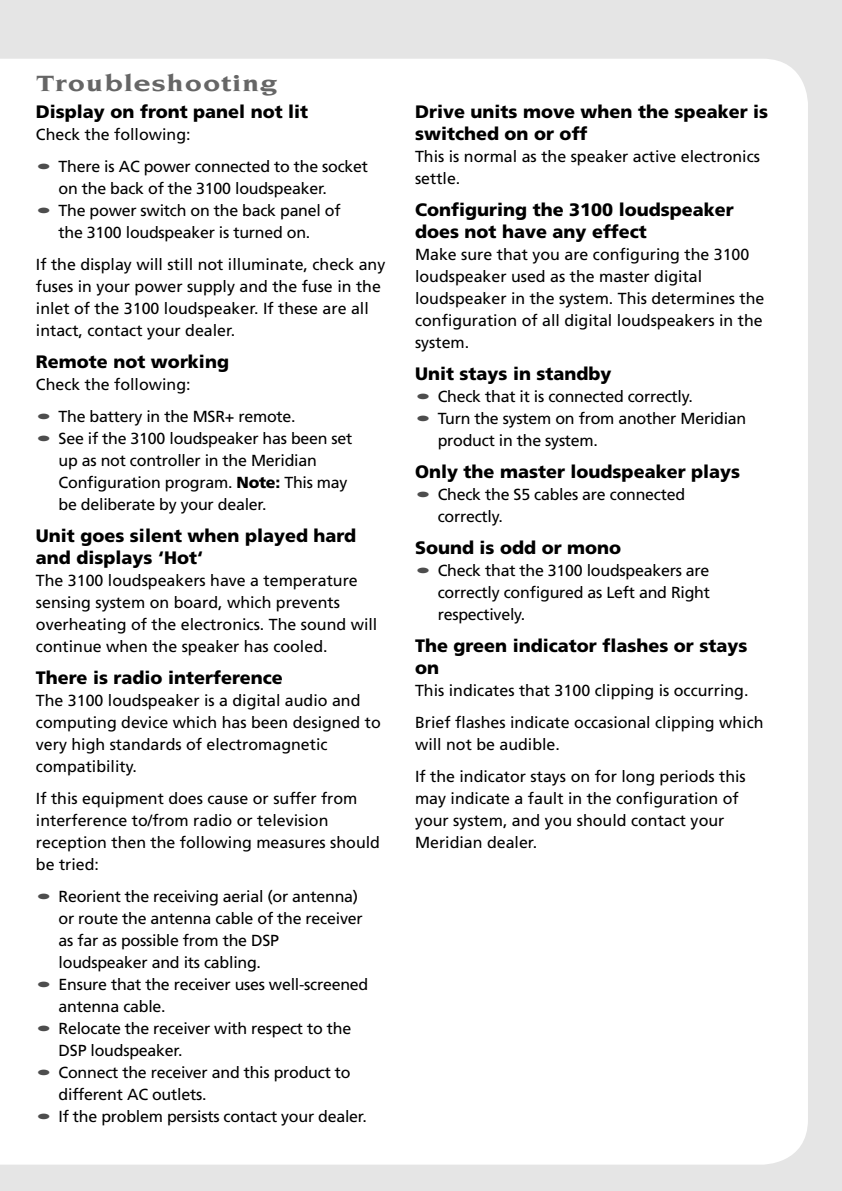
<style>
.page{position:relative;width:842px;height:1191px;background:#e5e5e5}
.page>*{position:absolute;margin:0;border:0;box-sizing:border-box;transform-origin:0 0}
.t1{font:700 24px "Novarese";letter-spacing:.03em;color:#666;scale:1.3 1}
.t2{font:900 18px/22px "Frutiger";color:#000}
.t3{font:16px/22px "Frutiger";color:#000}
.s1{color:#4d4d4d}
.s2{font-weight:900}
</style>
<div class="page">
<div style="left:0;top:59px;width:808px;height:1105px;background:#fff"></div>
<h1 class="t1" style="left:36px;top:73px;width:187px">Troubleshooting</h1>
<p class="t2" style="left:36px;top:102px;width:274px">Display on front panel not lit</p>
<p class="t3" style="left:36px;top:125px;width:156px">Check the following:</p>
<p class="t3" style="left:59px;top:157px;width:311px;text-indent:-23px"><span class="s1">•</span> There is AC power connected to the socket on the back of the 3100 loudspeaker.</p>
<p class="t3" style="left:36px;top:201px;width:306px;text-align:center"><span class="s1">•</span> The power switch on the back panel of the 3100 loudspeaker is turned on.</p>
<p class="t3" style="left:36px;top:255px;width:351px">If the display will still not illuminate, check any fuses in your power supply and the fuse in the inlet of the 3100 loudspeaker. If these are all intact, contact your dealer.</p>
<p class="t2" style="left:36px;top:352px;width:195px">Remote not working</p>
<p class="t3" style="left:36px;top:375px;width:156px">Check the following:</p>
<p class="t3" style="left:36px;top:407px;width:261px"><span class="s1">•</span> The battery in the MSR+ remote.</p>
<p class="t3" style="left:59px;top:429px;width:295px;text-indent:-23px"><span class="s1">•</span> See if the 3100 loudspeaker has been set up as not controller in the Meridian Configuration program. <span class="s2">Note:</span> This may be deliberate by your dealer.</p>
<p class="t2" style="left:36px;top:526px;width:322px">Unit goes silent when played hard and displays ‘Hot‘</p>
<p class="t3" style="left:36px;top:571px;width:343px">The 3100 loudspeakers have a temperature sensing system on board, which prevents overheating of the electronics. The sound will continue when the speaker has cooled.</p>
<p class="t2" style="left:36px;top:668px;width:248px">There is radio interference</p>
<p class="t3" style="left:36px;top:691px;width:346px">The 3100 loudspeaker is a digital audio and computing device which has been designed to very high standards of electromagnetic compatibility.</p>
<p class="t3" style="left:36px;top:789px;width:346px">If this equipment does cause or suffer from interference to/from radio or television reception then the following measures should be tried:</p>
<p class="t3" style="left:59px;top:887px;width:306px;text-indent:-23px"><span class="s1">•</span> Reorient the receiving aerial (or antenna) or route the antenna cable of the receiver as far as possible from the DSP loudspeaker and its cabling.</p>
<p class="t3" style="left:59px;top:975px;width:311px;text-indent:-23px"><span class="s1">•</span> Ensure that the receiver uses well-screened antenna cable.</p>
<p class="t3" style="left:59px;top:1019px;width:294px;text-indent:-23px"><span class="s1">•</span> Relocate the receiver with respect to the<br>DSP loudspeaker.</p>
<p class="t3" style="left:59px;top:1063px;width:294px;text-indent:-23px"><span class="s1">•</span> Connect the receiver and this product to different AC outlets.</p>
<p class="t3" style="left:36px;top:1107px;width:332px"><span class="s1">•</span> If the problem persists contact your dealer.</p>
<p class="t2" style="left:415px;top:102px;width:355px">Drive units move when the speaker is switched on or off</p>
<p class="t3" style="left:415px;top:147px;width:347px">This is normal as the speaker active electronics settle.</p>
<p class="t2" style="left:415px;top:200px;width:320px">Configuring the 3100 loudspeaker does not have any effect</p>
<p class="t3" style="left:415px;top:245px;width:351px">Make sure that you are configuring the 3100 loudspeaker used as the master digital loudspeaker in the system. This determines the configuration of all digital loudspeakers in the system.</p>
<p class="t2" style="left:415px;top:364px;width:198px">Unit stays in standby</p>
<p class="t3" style="left:415px;top:387px;width:279px"><span class="s1">•</span> Check that it is connected correctly.</p>
<p class="t3" style="left:438px;top:409px;width:310px;text-indent:-23px"><span class="s1">•</span> Turn the system on from another Meridian product in the system.</p>
<p class="t2" style="left:415px;top:462px;width:327px">Only the master loudspeaker plays</p>
<p class="t3" style="left:438px;top:485px;width:249px;text-indent:-23px"><span class="s1">•</span> Check the S5 cables are connected correctly.</p>
<p class="t2" style="left:415px;top:538px;width:208px">Sound is odd or mono</p>
<p class="t3" style="left:438px;top:561px;width:274px;text-align:justify;text-indent:-23px"><span class="s1">•</span> Check that the 3100 loudspeakers are correctly configured as Left and Right respectively.</p>
<p class="t2" style="left:415px;top:636px;width:334px">The green indicator flashes or stays on</p>
<p class="t3" style="left:415px;top:676px;width:350px;line-height:32px">This indicates that 3100 clipping is occurring.<br>Brief flashes indicate occasional clipping which</p>
<p class="t3" style="left:415px;top:730px;width:332px;line-height:32px">will not be audible.<br>If the indicator stays on for long periods this</p>
<p class="t3" style="left:415px;top:789px;width:325px">may indicate a fault in the configuration of your system, and you should contact your<br>Meridian dealer.</p>
</div>
